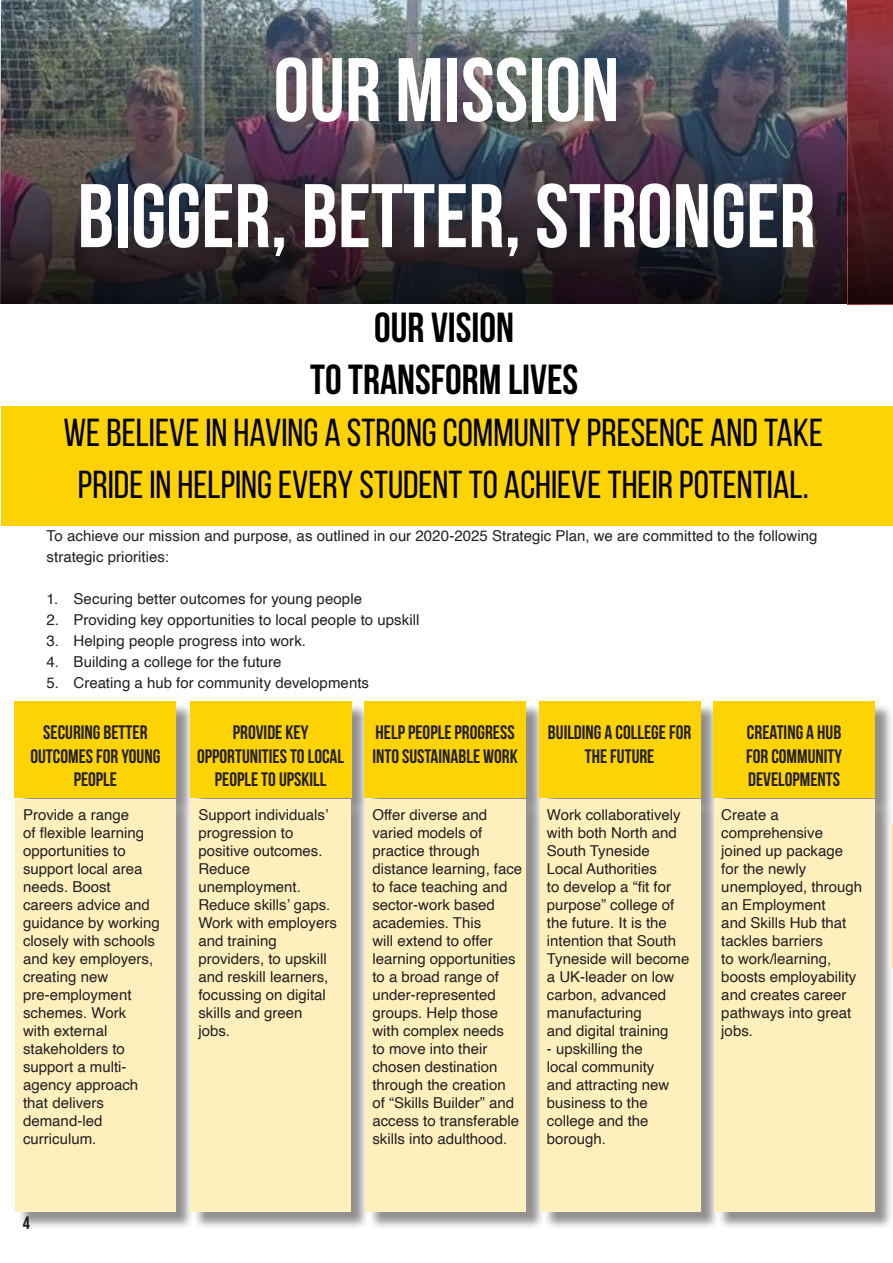
<style>
.page{position:relative;width:893px;height:1263px;background:#fff}
.page>*{position:absolute;margin:0;border:0;box-sizing:border-box;transform-origin:0 0}
.t1{font:700 90px "Bebas Neue";color:#fff}
.t2{font:700 42px "Bebas Neue";color:#000}
.t3{font:39px/52.5px "Bebas Neue";color:#000;text-align:center}
.t4{font:700 19.5px/23.4px "Bebas Neue";color:#231f20;text-align:center}
.t5{font:700 18px "Bebas Neue";color:#231f20}
.t6{font:15px/18px "Helvetica";color:#231f20}
</style>
<div class="page">
<img style="left:0;top:0;width:848px;height:304px">
<div style="left:1px;top:406px;width:891px;height:119px;background:#fed304"></div>
<div style="left:17px;top:703px;width:178px;height:527px;background:#231f20;opacity:.5"></div>
<div style="left:14px;top:701px;width:162px;height:97px;background:#fed304"></div>
<div style="left:15px;top:799px;width:160px;height:412px;background:#fef0bd"></div>
<div style="left:192px;top:703px;width:178px;height:527px;background:#231f20;opacity:.5"></div>
<div style="left:190px;top:701px;width:162px;height:97px;background:#fed304"></div>
<div style="left:191px;top:799px;width:160px;height:412px;background:#fef0bd"></div>
<div style="left:366px;top:703px;width:179px;height:527px;background:#231f20;opacity:.5"></div>
<div style="left:364px;top:701px;width:162px;height:97px;background:#fed304"></div>
<div style="left:366px;top:799px;width:160px;height:412px;background:#fef0bd"></div>
<div style="left:541px;top:703px;width:178px;height:527px;background:#231f20;opacity:.5"></div>
<div style="left:539px;top:701px;width:161px;height:97px;background:#fed304"></div>
<div style="left:540px;top:799px;width:160px;height:412px;background:#fef0bd"></div>
<div style="left:715px;top:703px;width:178px;height:527px;background:#231f20;opacity:.5"></div>
<div style="left:713px;top:701px;width:162px;height:97px;background:#fed304"></div>
<div style="left:715px;top:799px;width:160px;height:412px;background:#fef0bd"></div>
<svg style="left:848px;top:0;width:45px;height:304px;background:#622129"></svg>
<hr style="left:892px;top:824px;width:1px;height:144px;background:#ffdc5d">
<p class="t1" style="left:274px;top:41px;width:347px">OUR MISSION</p>
<p class="t1" style="left:78px;top:167px;width:739px">BIGGER, BETTER, STRONGER</p>
<p class="t2" style="left:374px;top:304px;width:141px">OUR VISION</p>
<p class="t2" style="left:310px;top:357px;width:270px">TO TRANSFORM LIVES</p>
<p class="t3" style="left:64px;top:406px;width:761px">WE BELIEVE IN HAVING A STRONG COMMUNITY PRESENCE AND TAKE<br>PRIDE IN HELPING EVERY STUDENT TO ACHIEVE THEIR POTENTIAL.</p>
<p class="t6" style="left:47px;top:526px;width:772px;line-height:21px">To achieve our mission and purpose, as outlined in our 2020-2025 Strategic Plan, we are committed to the following strategic priorities:</p>
<p class="t6" style="left:47px;top:591px;width:317px">1. Securing better outcomes for young people</p>
<p class="t6" style="left:47px;top:612px;width:374px">2. Providing key opportunities to local people to upskill</p>
<p class="t6" style="left:47px;top:633px;width:261px">3. Helping people progress into work.</p>
<p class="t6" style="left:47px;top:654px;width:236px">4. Building a college for the future</p>
<p class="t6" style="left:47px;top:675px;width:324px">5. Creating a hub for community developments</p>
<p class="t4" style="left:30px;top:720px;width:131px">SECURING BETTER<br>OUTCOMES FOR YOUNG<br>PEOPLE</p>
<p class="t6" style="left:23px;top:806px;width:138px">Provide a range<br>of flexible learning opportunities to support local area needs. Boost careers advice and guidance by working closely with schools and key employers, creating new pre-employment schemes. Work<br>with external stakeholders to support a multi&shy;agency approach that delivers demand-led curriculum.</p>
<p class="t5" style="left:23px;top:1213px;width:9px">4</p>
<p class="t4" style="left:197px;top:720px;width:148px">PROVIDE KEY<br>OPPORTUNITIES TO LOCAL<br>PEOPLE TO UPSKILL</p>
<p class="t6" style="left:198px;top:806px;width:132px">Support individuals’ progression to positive outcomes.</p>
<p class="t6" style="left:198px;top:860px;width:104px">Reduce unemployment.</p>
<p class="t6" style="left:198px;top:896px;width:134px">Reduce skills’ gaps.</p>
<p class="t6" style="left:198px;top:914px;width:140px">Work with employers and training providers, to upskill and reskill learners, focussing on digital skills and green jobs.</p>
<p class="t4" style="left:372px;top:720px;width:147px;text-align:left">HELP PEOPLE PROGRESS<br>INTO SUSTAINABLE WORK</p>
<p class="t6" style="left:372px;top:806px;width:151px">Offer diverse and varied models of practice through distance learning, face to face teaching and sector-work based academies. This<br>will extend to offer learning opportunities to a broad range of under-represented groups. Help those with complex needs<br>to move into their chosen destination through the creation<br>of “Skills Builder” and access to transferable skills into adulthood.</p>
<p class="t4" style="left:548px;top:720px;width:145px">BUILDING A COLLEGE FOR<br>THE FUTURE</p>
<p class="t6" style="left:547px;top:806px;width:144px">Work collaboratively with both North and<br>South Tyneside<br>Local Authorities<br>to develop a “fit for purpose” college of the future. It is the intention that South<br>Tyneside will become a UK-leader on low carbon, advanced manufacturing<br>and digital training</p>
<p class="t6" style="left:547px;top:1040px;width:124px">- upskilling the local community and attracting new business to the college and the borough.</p>
<p class="t4" style="left:746px;top:720px;width:98px;text-align:justify">CREATING A HUB FOR COMMUNITY DEVELOPMENTS</p>
<p class="t6" style="left:721px;top:806px;width:142px">Create a comprehensive joined up package for the newly unemployed, through an Employment<br>and Skills Hub that tackles barriers<br>to work/learning, boosts employability and creates career pathways into great jobs.</p>
</div>
